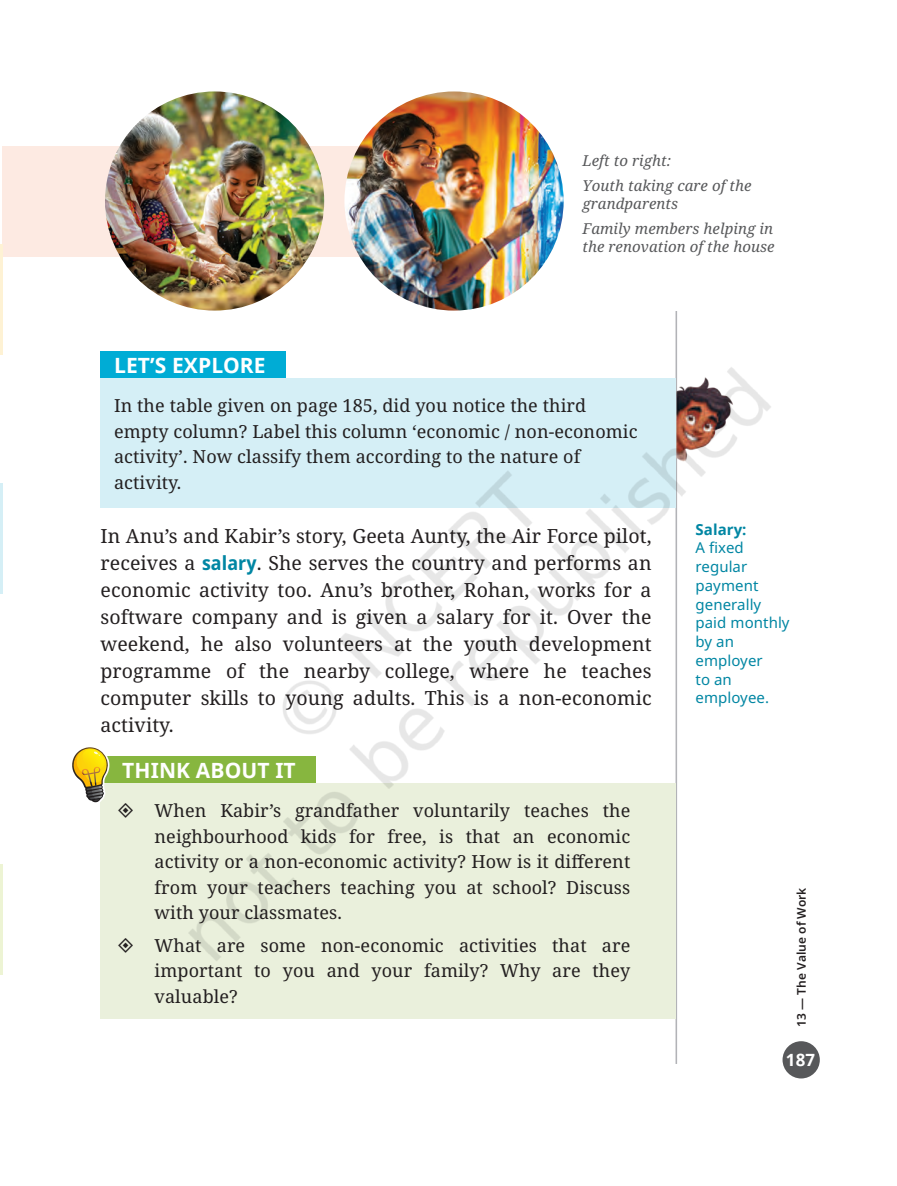
<style>
.page{position:relative;width:897px;height:1186px;background:#fff}
.page>*{position:absolute;margin:0;border:0;box-sizing:border-box;transform-origin:0 0}
.t1{font:700 21px "Noto Sans";letter-spacing:.005em;color:#fff}
.t2{font:19.5px/27px "Noto Serif";letter-spacing:.005em;color:#231f20;text-align:justify}
.t3{font:18px/25.5px "Noto Serif";letter-spacing:.005em;color:#231f20;text-align:justify}
.t4{font:700 16.8px "Noto Sans";color:#fff}
.t5{font:italic 15px/24.8px "Noto Serif";letter-spacing:.005em;color:#57585a}
.t6{font:15px/18.8px "Noto Sans";letter-spacing:.005em;color:#0086a3}
.t7{font:700 15px "Noto Sans";letter-spacing:.005em;color:#0086a3}
.t8{font:600 12px "Noto Sans";letter-spacing:.005em;color:#231f20}
.s1{font-family:"Noto Sans";font-weight:700;font-stretch:semi-condensed;color:#0086a3}
</style>
<div class="page">
<img style="left:0;top:91px;width:820px;height:988px">
<img style="left:84px;top:291px;width:704px;height:705px">
<svg style="left:118px;top:803px;width:15px;height:15px"></svg>
<svg style="left:118px;top:937px;width:15px;height:15px"></svg>
<p class="t5" style="left:582px;top:149px;width:171px">Left to right:<br>Youth taking care of the</p>
<p class="t5" style="left:582px;top:192px;width:192px">grandparents<br>Family members helping in</p>
<p class="t5" style="left:582px;top:234px;width:194px">the renovation of the house</p>
<p class="t1" style="left:114px;top:351px;width:153px">LET’S EXPLORE</p>
<p class="t3" style="left:114px;top:393px;width:525px;text-align:left">In the table given on page 185, did you notice the third empty column? Label this column ‘economic / non-economic activity’. Now classify them according to the nature of activity.</p>
<p class="t2" style="left:100px;top:523px;width:552px">In Anu’s and Kabir’s story, Geeta Aunty, the Air Force pilot, receives a <span class="s1">salary</span>. She serves the country and performs an economic activity too. Anu’s brother, Rohan, works for a software company and is given a salary for it. Over the weekend, he also volunteers at the youth development programme of the nearby college, where he teaches computer skills to young adults. This is a non-economic activity.</p>
<p class="t1" style="left:122px;top:756px;width:175px">THINK ABOUT IT</p>
<p class="t3" style="left:154px;top:798px;width:477px">When Kabir’s grandfather voluntarily teaches the neighbourhood kids for free, is that an economic activity or a non-economic activity? How is it different from your teachers teaching you at school? Discuss with your classmates.</p>
<p class="t3" style="left:154px;top:933px;width:477px">What are some non-economic activities that are important to you and your family? Why are they valuable?</p>
<p class="t7" style="left:695px;top:518px;width:53px">Salary:</p>
<p class="t6" style="left:695px;top:539px;width:96px">A fixed regular payment generally paid monthly by an employer<br>to an employee.</p>
<p class="t8" style="left:793px;top:1027px;width:141px;rotate:-90deg">13 ― The Value of Work</p>
<p class="t4" style="left:786px;top:1048px;width:31px">187</p>
</div>
